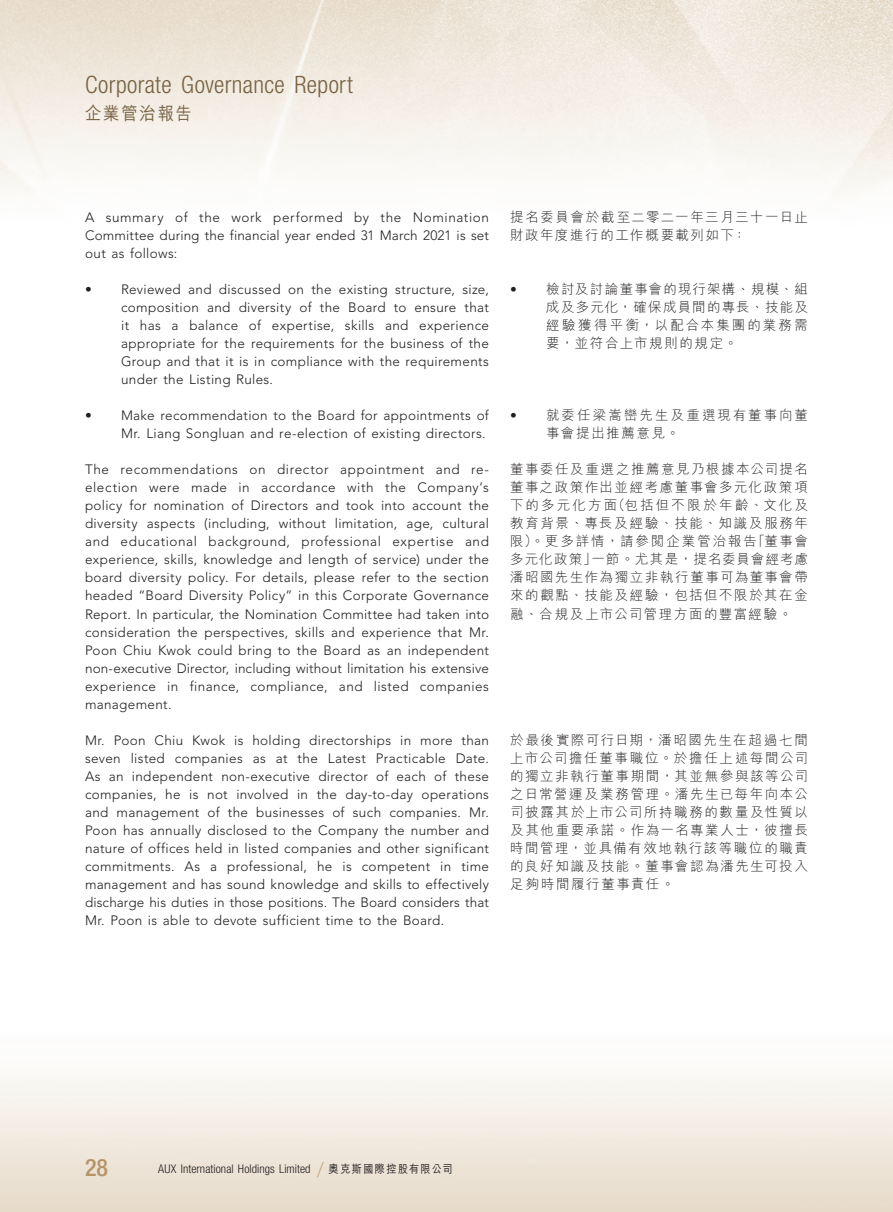
<style>
.page{position:relative;width:893px;height:1212px;background:#fff}
.page>*{position:absolute;margin:0;border:0;box-sizing:border-box;transform-origin:0 0}
.t1{font:300 condensed 24px "Helvetica Neue LT Std";letter-spacing:.015em;color:#786242}
.t2{font:500 condensed 24px "Helvetica Neue LT Std";color:#b79467}
.t3{font:500 18px "M Hei HK";letter-spacing:.12em;color:#786242;scale:.9 1}
._01_Body_Text{font:300 13.5px/18px "Avenir LT Std";letter-spacing:.02em;color:#231f20;text-align:justify}
._01_Body_Text-2{font:300 13.5px/18px "M Hei HK";letter-spacing:.115em;color:#231f20;text-align:justify}
._07_IN0{font:300 13.5px/18px "Avenir LT Std";letter-spacing:.025em;color:#231f20;text-align:justify}
._07_IN0-2{font:300 13.5px/18px "M Hei HK";letter-spacing:.135em;color:#231f20;text-align:justify}
.t4{font:300 condensed 12px "Helvetica Neue LT Std";letter-spacing:.005em;color:#231f20}
.t5{font:500 11.25px "M Hei HK";letter-spacing:.135em;color:#231f20;scale:.9 1}
.s1{font-family:"Avenir LT Std"}
.s2{font-family:"Snell Roundhand";font-weight:400;font-stretch:normal;font-size:21px;color:#b79467}
</style>
<div class="page">
<img style="left:0;top:0;width:893px;height:1212px">
<h1 class="t1" style="left:85px;top:71px;width:269px">Corporate Governance Report</h1>
<h2 class="t3" style="left:85px;top:101px;width:120px">企業管治報告</h2>
<p class="_01_Body_Text" style="left:85px;top:209px;width:406px">A summary of the work performed by the Nomination Committee during the financial year ended 31 March 2021 is set out as follows:</p>
<p class="_07_IN0" style="left:121px;top:281px;width:369px;text-indent:-36px">• Reviewed and discussed on the existing structure, size, composition and diversity of the Board to ensure that it has a balance of expertise, skills and experience appropriate for the requirements for the business of the Group and that it is in compliance with the requirements under the Listing Rules.</p>
<p class="_07_IN0" style="left:85px;top:407px;width:405px;text-align:right">• Make recommendation to the Board for appointments of<br>Mr. Liang Songluan and re-election of existing directors.</p>
<p class="_01_Body_Text" style="left:85px;top:461px;width:405px">The recommendations on director appointment and re&shy;election were made in accordance with the Company’s policy for nomination of Directors and took into account the diversity aspects (including, without limitation, age, cultural and educational background, professional expertise and experience, skills, knowledge and length of service) under the board diversity policy. For details, please refer to the section headed “Board Diversity Policy” in this Corporate Governance Report. In particular, the Nomination Committee had taken into consideration the perspectives, skills and experience that Mr.<br>Poon Chiu Kwok could bring to the Board as an independent non-executive Director, including without limitation his extensive experience in finance, compliance, and listed companies management.</p>
<p class="_01_Body_Text" style="left:85px;top:731px;width:405px">Mr. Poon Chiu Kwok is holding directorships in more than seven listed companies as at the Latest Practicable Date.<br>As an independent non-executive director of each of these companies, he is not involved in the day-to-day operations and management of the businesses of such companies. Mr.<br>Poon has annually disclosed to the Company the number and nature of offices held in listed companies and other significant commitments. As a professional, he is competent in time management and has sound knowledge and skills to effectively discharge his duties in those positions. The Board considers that Mr. Poon is able to devote sufficient time to the Board.</p>
<p class="_01_Body_Text-2" style="left:510px;top:208px;width:299px">提名委員會於截至二零二一年三月三十一日止財政年度進行的工作概要載列如下：</p>
<p class="_07_IN0-2" style="left:546px;top:280px;width:263px;text-indent:-36px"><span class="s1">•</span> 檢討及討論董事會的現行架構、規模、組成及多元化，確保成員間的專長、技能及經驗獲得平衡，以配合本集團的業務需要，並符合上市規則的規定。</p>
<p class="_07_IN0-2" style="left:546px;top:406px;width:263px;text-indent:-36px"><span class="s1">•</span> 就委任梁嵩巒先生及重選現有董事向董事會提出推薦意見。</p>
<p class="_01_Body_Text-2" style="left:510px;top:460px;width:299px">董事委任及重選之推薦意見乃根據本公司提名董事之政策作出並經考慮董事會多元化政策項下的多元化方面（包括但不限於年齡、文化及教育背景、專長及經驗、技能、知識及服務年限）。更多詳情，請參閱企業管治報告「董事會多元化政策」一節。尤其是，提名委員會經考慮潘昭國先生作為獨立非執行董事可為董事會帶來的觀點、技能及經驗，包括但不限於其在金融、合規及上市公司管理方面的豐富經驗。</p>
<p class="_01_Body_Text-2" style="left:510px;top:730px;width:299px">於最後實際可行日期，潘昭國先生在超過七間上市公司擔任董事職位。於擔任上述每間公司的獨立非執行董事期間，其並無參與該等公司之日常營運及業務管理。潘先生已每年向本公司披露其於上市公司所持職務的數量及性質以及其他重要承諾。作為一名專業人士，彼擅長時間管理，並具備有效地執行該等職位的職責的良好知識及技能。董事會認為潘先生可投入足夠時間履行董事責任。</p>
<h1 class="t2" style="left:85px;top:1153px;width:24px">28</h1>
<p class="t5" style="left:329px;top:1161px;width:139px">奧克斯國際控股有限公司</p>
<p class="t4" style="left:158px;top:1162px;width:164px">AUX International Holdings Limited <span class="s2">/</span></p>
</div>
